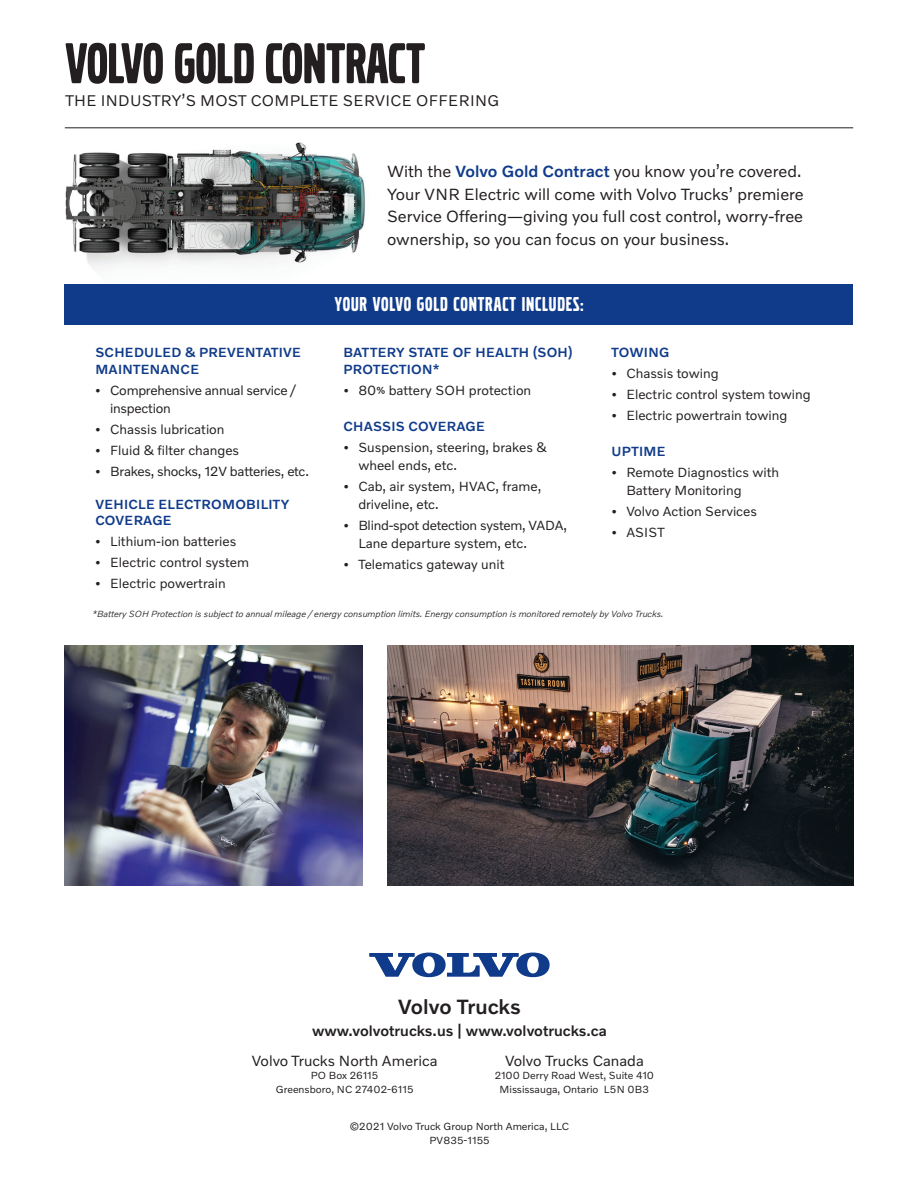
<style>
.page{position:relative;width:918px;height:1188px;background:#fff}
.page>*{position:absolute;margin:0;border:0;box-sizing:border-box;transform-origin:0 0}
.t1{font:60px "Volvo Broad Pro";letter-spacing:-.01em;color:#231f20}
.t2{font:21px "Volvo Broad Pro";letter-spacing:.04em;color:#fff}
.t3{font:500 21px "Volvo Novum";letter-spacing:-.005em;color:#231f20}
.t4{font:16.5px/22.5px "Volvo Novum";color:#231f20}
.t5{font:15.75px "Volvo Novum";letter-spacing:.02em;color:#231f20}
.t6{font:15px "Volvo Novum";color:#231f20}
.t7{font:500 15px "Volvo Novum";color:#231f20}
.t8{font:13.5px/18px "Volvo Novum";color:#231f20}
.t9{font:500 13.5px/16.5px "Volvo Novum";letter-spacing:.02em;color:#103b8a}
.t10{font:13.5px/18px "Volvo Novum";letter-spacing:-.02em;color:#231f20}
.t11{font:10.5px/13.5px "Volvo Novum";color:#231f20;text-align:center}
.t12{font:italic 300 9px "Volvo Novum";color:#231f20}
.s1{font-weight:500;color:#103b8a}
.s2{font-weight:500;font-size:7.8px}
</style>
<div class="page">
<svg style="left:369px;top:953px;width:181px;height:24px"></svg>
<hr style="left:65px;top:127px;width:788px;height:1px;background:#231f20">
<img style="left:64px;top:142px;width:301px;height:159px">
<img style="left:387px;top:646px;width:466px;height:239px">
<img style="left:65px;top:646px;width:297px;height:239px">
<div style="left:65px;top:284px;width:788px;height:40px;background:#103b8a"></div>
<h1 class="t1" style="left:65px;top:35px;width:361px">VOLVO GOLD CONTRACT</h1>
<p class="t5" style="left:65px;top:91px;width:435px">THE INDUSTRY’S MOST COMPLETE SERVICE OFFERING</p>
<p class="t4" style="left:387px;top:160px;width:418px">With the <span class="s1">Volvo Gold Contract</span> you know you’re covered.<br>Your VNR Electric will come with Volvo Trucks’ premiere Service Offering—giving you full cost control, worry-free ownership, so you can focus on your business.</p>
<p class="t9" style="left:95px;top:344px;width:207px">SCHEDULED &amp; PREVENTATIVE<br>MAINTENANCE</p>
<p class="t10" style="left:110px;top:380px;width:187px;text-indent:-15px">• Comprehensive annual service / inspection</p>
<p class="t8" style="left:95px;top:419px;width:131px">• Chassis lubrication</p>
<p class="t8" style="left:95px;top:440px;width:146px">• Fluid &amp; filter changes</p>
<p class="t10" style="left:95px;top:461px;width:215px">• Brakes, shocks, 12V batteries, etc.</p>
<p class="t9" style="left:95px;top:495px;width:195px">VEHICLE ELECTROMOBILITY<br>COVERAGE</p>
<p class="t8" style="left:95px;top:532px;width:143px">• Lithium-ion batteries</p>
<p class="t8" style="left:95px;top:553px;width:155px">• Electric control system</p>
<p class="t8" style="left:95px;top:574px;width:132px">• Electric powertrain</p>
<h2 class="t2" style="left:335px;top:294px;width:250px">YOUR VOLVO GOLD CONTRACT INCLUDES:</h2>
<p class="t9" style="left:343px;top:344px;width:231px">BATTERY STATE OF HEALTH (SOH)<br>PROTECTION*</p>
<p class="t8" style="left:343px;top:380px;width:189px">• 80<span class="s2">%</span> battery SOH protection</p>
<p class="t9" style="left:343px;top:417px;width:143px">CHASSIS COVERAGE</p>
<p class="t8" style="left:358px;top:437px;width:190px;text-indent:-15px">• Suspension, steering, brakes &amp; wheel ends, etc.</p>
<p class="t8" style="left:358px;top:476px;width:185px;text-indent:-15px">• Cab, air system, HVAC, frame, driveline, etc.</p>
<p class="t10" style="left:358px;top:515px;width:210px;text-indent:-15px">• Blind-spot detection system, VADA,<br>Lane departure system, etc.</p>
<p class="t8" style="left:343px;top:554px;width:163px">• Telematics gateway unit</p>
<p class="t9" style="left:612px;top:344px;width:59px">TOWING</p>
<p class="t8" style="left:611px;top:364px;width:109px">• Chassis towing</p>
<p class="t8" style="left:611px;top:385px;width:201px">• Electric control system towing</p>
<p class="t8" style="left:611px;top:406px;width:177px">• Electric powertrain towing</p>
<p class="t9" style="left:612px;top:443px;width:55px">UPTIME</p>
<p class="t8" style="left:626px;top:463px;width:154px;text-indent:-15px">• Remote Diagnostics with<br>Battery Monitoring</p>
<p class="t8" style="left:611px;top:502px;width:147px">• Volvo Action Services</p>
<p class="t8" style="left:611px;top:523px;width:55px">• ASIST</p>
<p class="t12" style="left:93px;top:608px;width:572px">*Battery SOH Protection is subject to annual mileage / energy consumption limits. Energy consumption is monitored remotely by Volvo Trucks.</p>
<h2 class="t3" style="left:398px;top:994px;width:124px">Volvo Trucks</h2>
<p class="t7" style="left:312px;top:1021px;width:296px">www.volvotrucks.us | www.volvotrucks.ca</p>
<p class="t6" style="left:505px;top:1051px;width:140px">Volvo Trucks Canada</p>
<p class="t11" style="left:495px;top:1068px;width:161px">2100 Derry Road West, Suite 410<br>Mississauga, Ontario L5N 0B3</p>
<p class="t6" style="left:252px;top:1051px;width:187px">Volvo Trucks North America</p>
<p class="t11" style="left:276px;top:1068px;width:139px">PO Box 26115<br>Greensboro, NC 27402-6115</p>
<p class="t11" style="left:350px;top:1120px;width:221px">©2021 Volvo Truck Group North America, LLC<br>PV835-1155</p>
</div>
